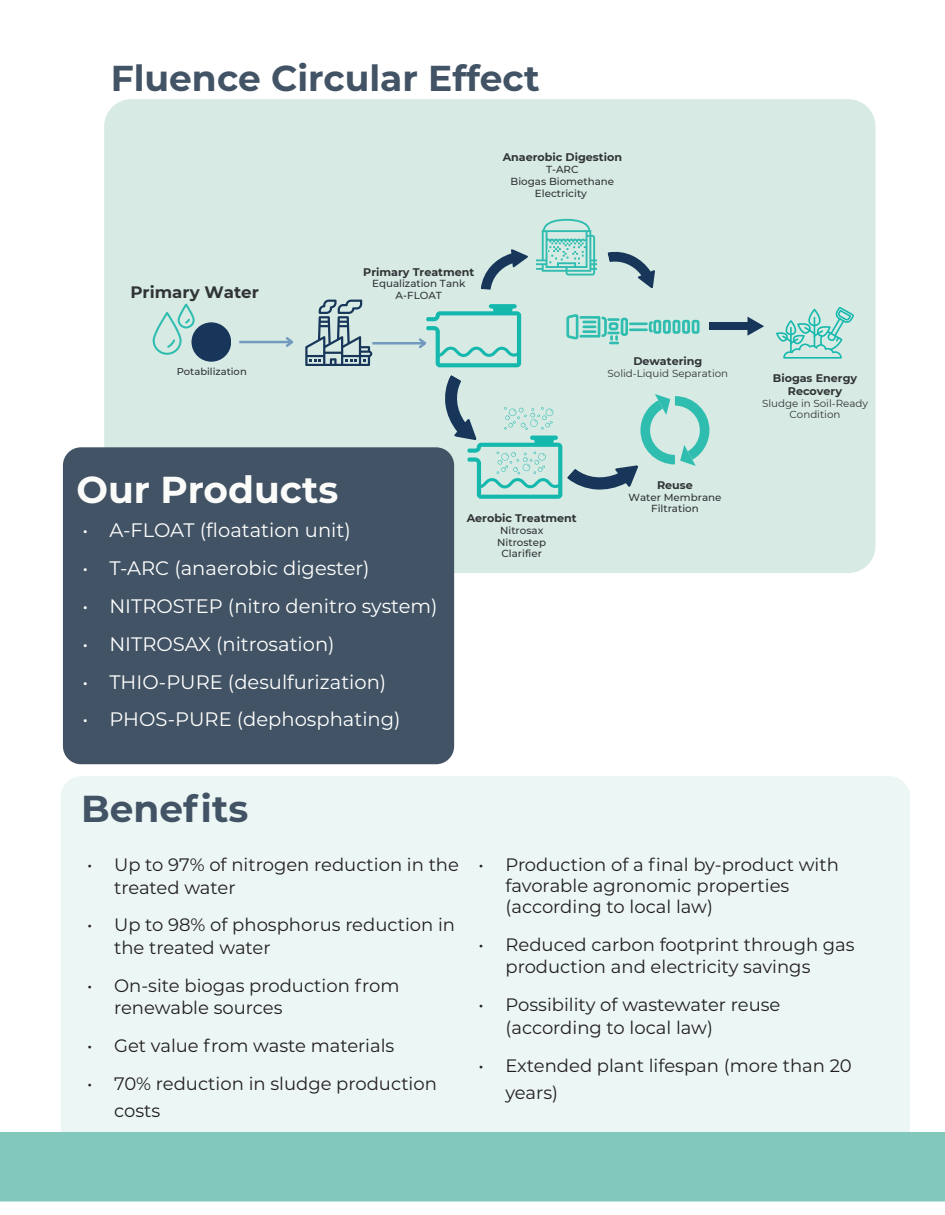
<style>
.page{position:relative;width:945px;height:1215px;background:#fff}
.page>*{position:absolute;margin:0;border:0;box-sizing:border-box;transform-origin:0 0}
.t1{font:700 37.5px "Montserrat";color:#fbfbfa}
.t2{font:700 37.5px "Montserrat";color:#415364}
.t3{font:700 36px "Montserrat";color:#415364}
.t4{font:19.5px "Montserrat";color:#fff}
.t5{font:18px/22.5px "Montserrat";color:#231f20}
.t6{font:700 16.5px "Montserrat";color:#313437}
.t7{font:700 11.1px/13px "Montserrat";color:#313437;text-align:center}
.t8{font:500 10.2px/11.9px "Montserrat";color:#313437;text-align:center}
.t9{font:10.2px/11.9px "Montserrat";color:#313437;text-align:center}
.t10{font:500 9.9px "Montserrat";color:#313437}
</style>
<div class="page">
<div style="left:64px;top:779px;width:843px;height:368px;background:#ecf6f5;border-radius:18px"></div>
<div style="left:61px;top:776px;width:849px;height:374px;border:6px solid #83c8bc;border-radius:18px"></div>
<div style="left:104px;top:99px;width:772px;height:474px;background:#d7eae4"></div>
<svg style="left:153px;top:304px;width:42px;height:51px;background:#b9e1da"></svg>
<div style="left:192px;top:322px;width:39px;height:40px;background:#173659;border-radius:20px"></div>
<hr style="left:239px;top:341px;width:53px;height:2px;background:#7299be">
<svg style="left:284px;top:335px;width:12px;height:14px"></svg>
<svg style="left:305px;top:300px;width:67px;height:66px;background:#9db4ba"></svg>
<hr style="left:372px;top:342px;width:53px;height:3px;background:#7299be">
<svg style="left:417px;top:304px;width:104px;height:63px;background:#a8ddd6"></svg>
<svg style="left:481px;top:249px;width:47px;height:41px;background:#9cb3b9"></svg>
<svg style="left:608px;top:251px;width:47px;height:37px;background:#96adb5"></svg>
<div style="left:710px;top:322px;width:38px;height:8px;background:#173659"></div>
<svg style="left:747px;top:317px;width:17px;height:19px"></svg>
<svg style="left:776px;top:307px;width:78px;height:51px;background:#abded7"></svg>
<hr style="left:629px;top:328px;width:19px;height:3px;background:#2fbdb0">
<hr style="left:629px;top:322px;width:19px;height:3px;background:#2fbdb0">
<svg style="left:649px;top:320px;width:51px;height:14px"></svg>
<svg style="left:566px;top:314px;width:62px;height:30px;background:#93d7cf"></svg>
<svg style="left:444px;top:375px;width:265px;height:124px;background:#b8dad6"></svg>
<svg style="left:536px;top:219px;width:61px;height:56px;background:#a0dbd2"></svg>
<div style="left:63px;top:447px;width:391px;height:317px;background:#415364;border-radius:18px"></div>
<div style="left:0;top:1132px;width:945px;height:69px;background:#83c8bc"></div>
<p class="t3" style="left:111px;top:52px;width:431px">Fluence Circular Effect</p>
<p class="t7" style="left:363px;top:265px;width:113px">Primary Treatment</p>
<p class="t8" style="left:372px;top:277px;width:95px">Equalization Tank</p>
<p class="t6" style="left:130px;top:280px;width:130px">Primary Water</p>
<p class="t8" style="left:396px;top:289px;width:48px">A-FLOAT</p>
<p class="t10" style="left:177px;top:364px;width:72px">Potabilization</p>
<p class="t7" style="left:503px;top:150px;width:121px">Anaerobic Digestion</p>
<p class="t8" style="left:511px;top:163px;width:105px">T-ARC<br>Biogas Biomethane<br>Electricity</p>
<p class="t7" style="left:633px;top:354px;width:70px">Dewatering</p>
<p class="t9" style="left:608px;top:367px;width:122px">Solid-Liquid Separation</p>
<p class="t1" style="left:76px;top:463px;width:264px">Our Products</p>
<p class="t4" style="left:82px;top:517px;width:270px">• A-FLOAT (floatation unit)</p>
<p class="t4" style="left:82px;top:555px;width:289px">• T-ARC (anaerobic digester)</p>
<p class="t4" style="left:82px;top:593px;width:357px">• NITROSTEP (nitro denitro system)</p>
<p class="t4" style="left:82px;top:630px;width:254px">• NITROSAX (nitrosation)</p>
<p class="t4" style="left:82px;top:668px;width:305px">• THIO-PURE (desulfurization)</p>
<p class="t4" style="left:82px;top:706px;width:320px">• PHOS-PURE (dephosphating)</p>
<p class="t2" style="left:81px;top:782px;width:169px">Benefits</p>
<p class="t7" style="left:467px;top:511px;width:112px">Aerobic Treatment</p>
<p class="t8" style="left:497px;top:524px;width:51px">Nitrosax<br>Nitrostep<br>Clarifier</p>
<p class="t7" style="left:657px;top:478px;width:37px">Reuse</p>
<p class="t8" style="left:628px;top:491px;width:95px">Water Membrane<br>Filtration</p>
<p class="t7" style="left:773px;top:371px;width:86px">Biogas Energy<br>Recovery</p>
<p class="t9" style="left:762px;top:397px;width:108px">Sludge in Soil-Ready<br>Condition</p>
<p class="t5" style="left:114px;top:853px;width:346px;text-indent:-27px">• Up to 97% of nitrogen reduction in the treated water</p>
<p class="t5" style="left:114px;top:913px;width:343px;text-indent:-27px">• Up to 98% of phosphorus reduction in the treated water</p>
<p class="t5" style="left:114px;top:973px;width:287px;text-indent:-27px">• On-site biogas production from renewable sources</p>
<p class="t5" style="left:87px;top:1034px;width:309px">• Get value from waste materials</p>
<p class="t5" style="left:114px;top:1069px;width:324px;line-height:27px;text-indent:-27px">• 70% reduction in sludge production costs</p>
<p class="t5" style="left:506px;top:854px;width:335px;line-height:21px;text-indent:-27px">• Production of a final by-product with favorable agronomic properties (according to local law)</p>
<p class="t5" style="left:506px;top:933px;width:351px;text-indent:-27px">• Reduced carbon footprint through gas production and electricity savings</p>
<p class="t5" style="left:506px;top:993px;width:277px;text-indent:-27px">• Possibility of wastewater reuse (according to local law)</p>
<p class="t5" style="left:506px;top:1051px;width:348px;line-height:27px;text-indent:-27px">• Extended plant lifespan (more than 20 years)</p>
</div>
